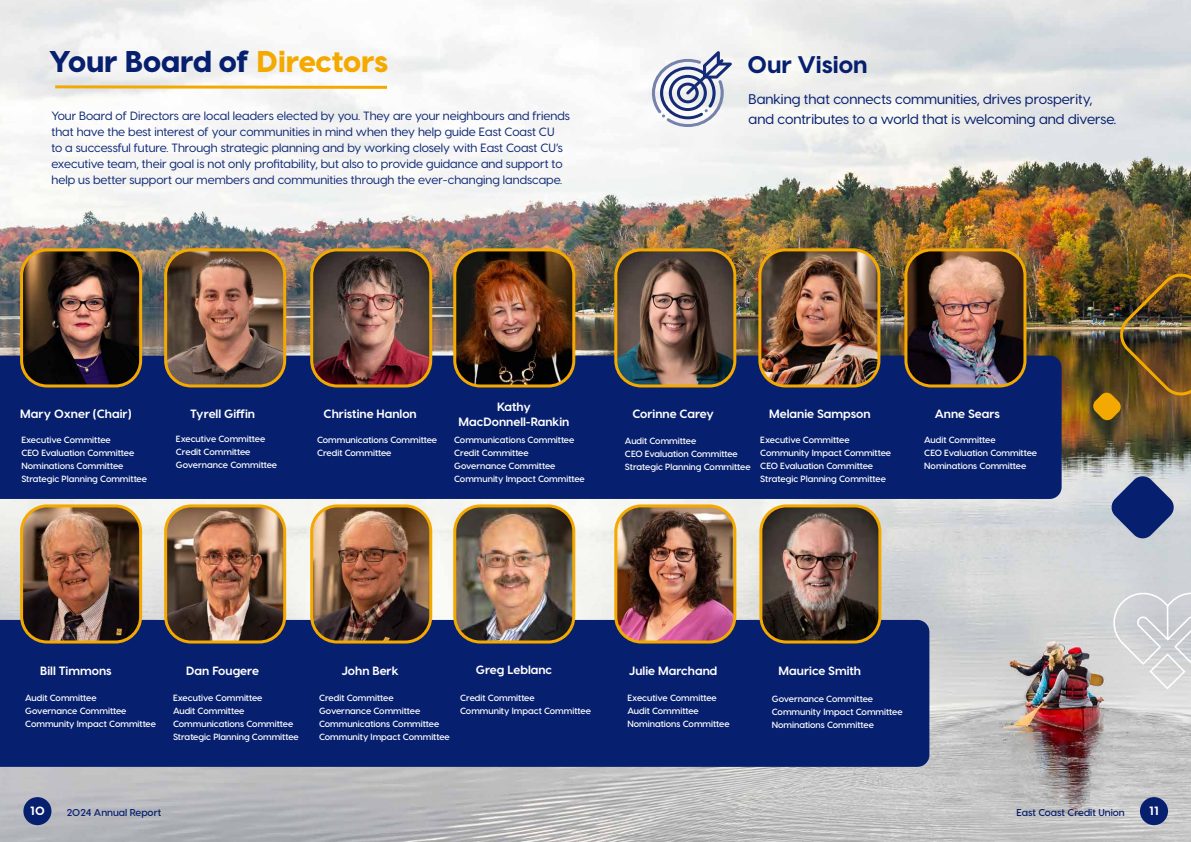
<style>
.page{position:relative;width:1191px;height:842px;background:#fff}
.page>*{position:absolute;margin:0;border:0;box-sizing:border-box;transform-origin:0 0}
.t1{font:800 30px "Visby CF";letter-spacing:-.01em;color:#061f6f}
.t2{font:800 24px "Visby CF";color:#061f6f}
.t3{font:500 14px/20px "Visby CF";color:#061f6f}
.t4{font:500 12px/16px "Visby CF";color:#122a76}
.t5{font:700 12px/14.4px "Visby CF";color:#fff;text-align:center}
.t6{font:800 12px "Visby CF";color:#fff}
.t7{font:600 10px "Visby CF";color:#061f6f}
.t8{font:600 9px/13px "Visby CF";color:#fff}
.s1{color:#f4a900}
</style>
<div class="page">
<img style="left:0;top:0;width:1191px;height:842px">
<div style="left:0;top:620px;width:929px;height:147px;background:#061f6f"></div>
<div style="left:0;top:356px;width:1061px;height:143px;background:#061f6f"></div>
<img style="left:616px;top:250px;width:119px;height:136px">
<div style="left:614px;top:248px;width:122px;height:139px;border:3px solid #f4a900;border-radius:26px"></div>
<img style="left:760px;top:250px;width:119px;height:136px">
<div style="left:758px;top:248px;width:122px;height:139px;border:3px solid #f4a900;border-radius:26px"></div>
<img style="left:906px;top:250px;width:119px;height:136px">
<div style="left:904px;top:248px;width:122px;height:139px;border:3px solid #f4a900;border-radius:26px"></div>
<img style="left:616px;top:506px;width:119px;height:136px">
<div style="left:614px;top:504px;width:122px;height:139px;border:3px solid #f4a900;border-radius:26px"></div>
<img style="left:22px;top:250px;width:119px;height:136px">
<div style="left:20px;top:248px;width:122px;height:139px;border:3px solid #f4a900;border-radius:26px"></div>
<img style="left:166px;top:250px;width:119px;height:136px">
<div style="left:164px;top:248px;width:122px;height:139px;border:3px solid #f4a900;border-radius:26px"></div>
<img style="left:312px;top:250px;width:119px;height:136px">
<div style="left:310px;top:248px;width:122px;height:139px;border:3px solid #f4a900;border-radius:26px"></div>
<img style="left:455px;top:250px;width:119px;height:136px">
<div style="left:453px;top:248px;width:122px;height:139px;border:3px solid #f4a900;border-radius:26px"></div>
<img style="left:22px;top:506px;width:119px;height:136px">
<div style="left:20px;top:504px;width:122px;height:139px;border:3px solid #f4a900;border-radius:26px"></div>
<img style="left:166px;top:506px;width:119px;height:136px">
<div style="left:164px;top:504px;width:122px;height:139px;border:3px solid #f4a900;border-radius:26px"></div>
<img style="left:312px;top:506px;width:119px;height:136px">
<div style="left:310px;top:504px;width:122px;height:139px;border:3px solid #f4a900;border-radius:26px"></div>
<img style="left:455px;top:506px;width:119px;height:136px">
<div style="left:453px;top:504px;width:122px;height:139px;border:3px solid #f4a900;border-radius:26px"></div>
<img style="left:761px;top:506px;width:119px;height:136px">
<div style="left:759px;top:504px;width:122px;height:139px;border:3px solid #f4a900;border-radius:26px"></div>
<img style="left:1092px;top:273px;width:99px;height:148px">
<svg style="left:1110px;top:475px;width:64px;height:64px;background:#576899"></svg>
<div style="left:23px;top:797px;width:28px;height:28px;background:#061f6f;border-radius:50%"></div>
<div style="left:1140px;top:797px;width:28px;height:28px;background:#061f6f;border-radius:50%"></div>
<svg style="left:652px;top:51px;width:80px;height:76px"></svg>
<svg style="left:52px;top:84px;width:338px;height:6px"></svg>
<svg style="left:1109px;top:588px;width:82px;height:103px;background:#d5d6d8"></svg>
<h1 class="t1" style="left:49px;top:42px;width:341px">Your Board of <span class="s1">Directors</span></h1>
<h2 class="t2" style="left:747px;top:49px;width:122px">Our Vision</h2>
<p class="t4" style="left:51px;top:108px;width:520px">Your Board of Directors are local leaders elected by you. They are your neighbours and friends that have the best interest of your communities in mind when they help guide East Coast CU<br>to a successful future. Through strategic planning and by working closely with East Coast CU’s executive team, their goal is not only profitability, but also to provide guidance and support to help us better support our members and communities through the ever-changing landscape.</p>
<h3 class="t3" style="left:748px;top:89px;width:369px">Banking that connects communities, drives prosperity, and contributes to a world that is welcoming and diverse.</h3>
<h3 class="t5" style="left:20px;top:406px;width:113px">Mary Oxner (Chair)</h3>
<p class="t8" style="left:21px;top:433px;width:127px">Executive Committee<br>CEO Evaluation Committee<br>Nominations Committee<br>Strategic Planning Committee</p>
<h3 class="t5" style="left:190px;top:406px;width:66px">Tyrell Giffin</h3>
<p class="t8" style="left:176px;top:433px;width:103px">Executive Committee<br>Credit Committee<br>Governance Committee</p>
<h3 class="t5" style="left:323px;top:406px;width:95px">Christine Hanlon</h3>
<p class="t8" style="left:317px;top:433px;width:122px">Communications Committee<br>Credit Committee</p>
<h3 class="t5" style="left:458px;top:400px;width:112px">Kathy<br>MacDonnell-Rankin</h3>
<p class="t8" style="left:454px;top:433px;width:132px">Communications Committee<br>Credit Committee<br>Governance Committee<br>Community Impact Committee</p>
<h3 class="t5" style="left:632px;top:406px;width:83px">Corinne Carey</h3>
<p class="t8" style="left:625px;top:434px;width:127px">Audit Committee<br>CEO Evaluation Committee<br>Strategic Planning Committee</p>
<h3 class="t5" style="left:769px;top:406px;width:103px">Melanie Sampson</h3>
<p class="t8" style="left:760px;top:433px;width:132px">Executive Committee<br>Community Impact Committee<br>CEO Evaluation Committee<br>Strategic Planning Committee</p>
<h3 class="t5" style="left:934px;top:406px;width:67px">Anne Sears</h3>
<p class="t8" style="left:924px;top:433px;width:114px">Audit Committee<br>CEO Evaluation Committee<br>Nominations Committee</p>
<h3 class="t5" style="left:40px;top:663px;width:73px">Bill Timmons</h3>
<p class="t8" style="left:25px;top:691px;width:132px">Audit Committee<br>Governance Committee<br>Community Impact Committee</p>
<h3 class="t5" style="left:186px;top:663px;width:74px">Dan Fougere</h3>
<p class="t8" style="left:173px;top:691px;width:127px">Executive Committee<br>Audit Committee<br>Communications Committee<br>Strategic Planning Committee</p>
<h3 class="t5" style="left:341px;top:663px;width:59px">John Berk</h3>
<p class="t8" style="left:319px;top:691px;width:132px">Credit Committee<br>Governance Committee<br>Communications Committee<br>Community Impact Committee</p>
<h3 class="t5" style="left:476px;top:663px;width:78px">Greg Leblanc</h3>
<p class="t8" style="left:460px;top:691px;width:132px">Credit Committee<br>Community Impact Committee</p>
<h3 class="t5" style="left:629px;top:663px;width:90px">Julie Marchand</h3>
<p class="t8" style="left:627px;top:691px;width:104px">Executive Committee<br>Audit Committee<br>Nominations Committee</p>
<h3 class="t5" style="left:778px;top:663px;width:84px">Maurice Smith</h3>
<p class="t8" style="left:772px;top:692px;width:132px">Governance Committee<br>Community Impact Committee<br>Nominations Committee</p>
<h3 class="t6" style="left:30px;top:803px;width:16px">10</h3>
<p class="t7" style="left:67px;top:806px;width:96px">2024 Annual Report</p>
<p class="t7" style="left:1016px;top:806px;width:110px">East Coast Credit Union</p>
<h3 class="t6" style="left:1149px;top:803px;width:11px">11</h3>
</div>
